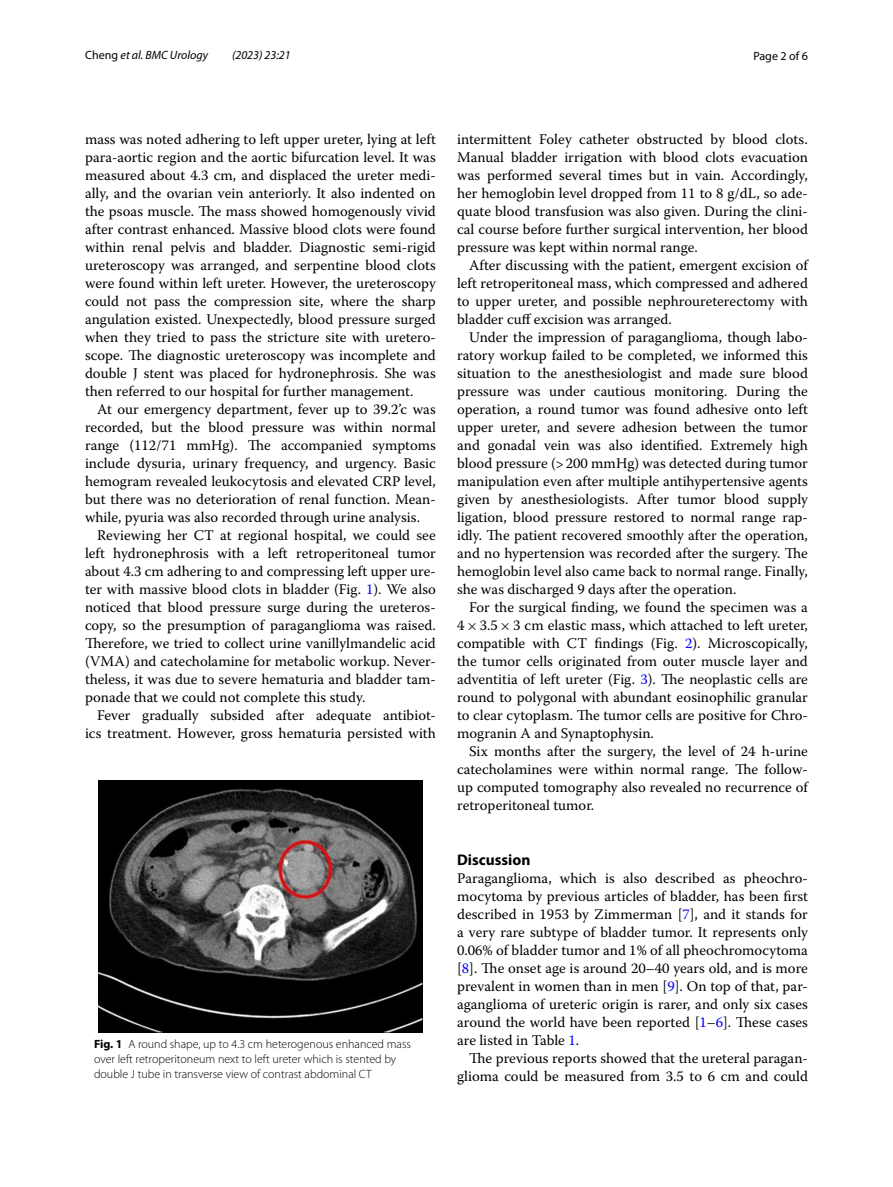
<style>
.page{position:relative;width:893px;height:1187px;background:#fff}
.page>*{position:absolute;margin:0;border:0;box-sizing:border-box;transform-origin:0 0}
.t1{font:700 15.45px "Myriad Pro";color:#000}
.t2{font:14.7px/18px "Warnock Pro";color:#000;text-align:justify}
.t3{font:300 12px/15px "Myriad Pro";color:#000}
.t4{font:italic 12px "Myriad Pro";color:#000}
.t5{font:12px "Myriad Pro";color:#000}
.s1{font-style:normal}
.s2{color:#00f}
.s3{font-weight:700}
.s4{font-family:"MTSY"}
</style>
<div class="page">
<img style="left:99px;top:780px;width:323px;height:252px">
<p class="t4" style="left:85px;top:48px;width:124px"><span class="s1">Cheng</span> et al. BMC Urology</p>
<p class="t4" style="left:232px;top:48px;width:60px">(2023) 23:21</p>
<p class="t5" style="left:753px;top:48px;width:56px">Page 2 of 6</p>
<p class="t2" style="left:85px;top:130px;width:352px">mass was noted adhering to left upper ureter, lying at left para-aortic region and the aortic bifurcation level. It was measured about 4.3 cm, and displaced the ureter medi&shy;ally, and the ovarian vein anteriorly. It also indented on the psoas muscle. The mass showed homogenously vivid after contrast enhanced. Massive blood clots were found within renal pelvis and bladder. Diagnostic semi-rigid ureteroscopy was arranged, and serpentine blood clots were found within left ureter. However, the ureteroscopy could not pass the compression site, where the sharp angulation existed. Unexpectedly, blood pressure surged when they tried to pass the stricture site with uretero&shy;scope. The diagnostic ureteroscopy was incomplete and double J stent was placed for hydronephrosis. She was then referred to our hospital for further management.</p>
<p class="t2" style="left:85px;top:400px;width:352px;text-indent:12px">At our emergency department, fever up to 39.2’c was recorded, but the blood pressure was within normal range (112/71 mmHg). The accompanied symptoms include dysuria, urinary frequency, and urgency. Basic hemogram revealed leukocytosis and elevated CRP level, but there was no deterioration of renal function. Mean&shy;while, pyuria was also recorded through urine analysis.</p>
<p class="t2" style="left:85px;top:526px;width:352px;text-indent:12px">Reviewing her CT at regional hospital, we could see left hydronephrosis with a left retroperitoneal tumor about 4.3 cm adhering to and compressing left upper ure&shy;ter with massive blood clots in bladder (Fig. <span class="s2">1</span>). We also noticed that blood pressure surge during the ureteros&shy;copy, so the presumption of paraganglioma was raised.<br>Therefore, we tried to collect urine vanillylmandelic acid (VMA) and catecholamine for metabolic workup. Never&shy;theless, it was due to severe hematuria and bladder tam&shy;ponade that we could not complete this study.</p>
<p class="t2" style="left:85px;top:706px;width:352px;text-align:right">Fever gradually subsided after adequate antibiot&shy;ics treatment. However, gross hematuria persisted with</p>
<p class="t3" style="left:94px;top:1036px;width:318px"><span class="s3">Fig. 1</span> A round shape, up to 4.3 cm heterogenous enhanced mass over left retroperitoneum next to left ureter which is stented by double J tube in transverse view of contrast abdominal CT</p>
<p class="t2" style="left:457px;top:130px;width:352px">intermittent Foley catheter obstructed by blood clots.<br>Manual bladder irrigation with blood clots evacuation was performed several times but in vain. Accordingly, her hemoglobin level dropped from 11 to 8 g/dL, so ade&shy;quate blood transfusion was also given. During the clini&shy;cal course before further surgical intervention, her blood pressure was kept within normal range.</p>
<p class="t2" style="left:457px;top:256px;width:352px;text-indent:12px">After discussing with the patient, emergent excision of left retroperitoneal mass, which compressed and adhered to upper ureter, and possible nephroureterectomy with bladder cuff excision was arranged.</p>
<p class="t2" style="left:457px;top:328px;width:352px;text-indent:12px">Under the impression of paraganglioma, though labo&shy;ratory workup failed to be completed, we informed this situation to the anesthesiologist and made sure blood pressure was under cautious monitoring. During the operation, a round tumor was found adhesive onto left upper ureter, and severe adhesion between the tumor and gonadal vein was also identified. Extremely high blood pressure (&gt;200 mmHg) was detected during tumor manipulation even after multiple antihypertensive agents given by anesthesiologists. After tumor blood supply ligation, blood pressure restored to normal range rap&shy;idly. The patient recovered smoothly after the operation, and no hypertension was recorded after the surgery. The hemoglobin level also came back to normal range. Finally, she was discharged 9 days after the operation.</p>
<p class="t2" style="left:457px;top:598px;width:352px;text-indent:12px">For the surgical finding, we found the specimen was a 4<span class="s4">×</span>3.5<span class="s4">×</span>3 cm elastic mass, which attached to left ureter, compatible with CT findings (Fig. <span class="s2">2</span>). Microscopically, the tumor cells originated from outer muscle layer and adventitia of left ureter (Fig. <span class="s2">3</span>). The neoplastic cells are round to polygonal with abundant eosinophilic granular to clear cytoplasm. The tumor cells are positive for Chro&shy;mogranin A and Synaptophysin.</p>
<p class="t2" style="left:457px;top:742px;width:352px;text-indent:12px">Six months after the surgery, the level of 24 h-urine catecholamines were within normal range. The follow&shy;up computed tomography also revealed no recurrence of retroperitoneal tumor.</p>
<p class="t1" style="left:457px;top:849px;width:75px">Discussion</p>
<p class="t2" style="left:457px;top:868px;width:352px">Paraganglioma, which is also described as pheochro&shy;mocytoma by previous articles of bladder, has been first described in 1953 by Zimmerman [<span class="s2">7</span>], and it stands for a very rare subtype of bladder tumor. It represents only 0.06% of bladder tumor and 1% of all pheochromocytoma [<span class="s2">8</span>]. The onset age is around 20–40 years old, and is more prevalent in women than in men [<span class="s2">9</span>]. On top of that, par&shy;aganglioma of ureteric origin is rarer, and only six cases around the world have been reported [<span class="s2">1</span>–<span class="s2">6</span>]. These cases are listed in Table <span class="s2">1</span>.</p>
<p class="t2" style="left:457px;top:1048px;width:352px;text-align:right">The previous reports showed that the ureteral paragan&shy;glioma could be measured from 3.5 to 6 cm and could</p>
</div>
